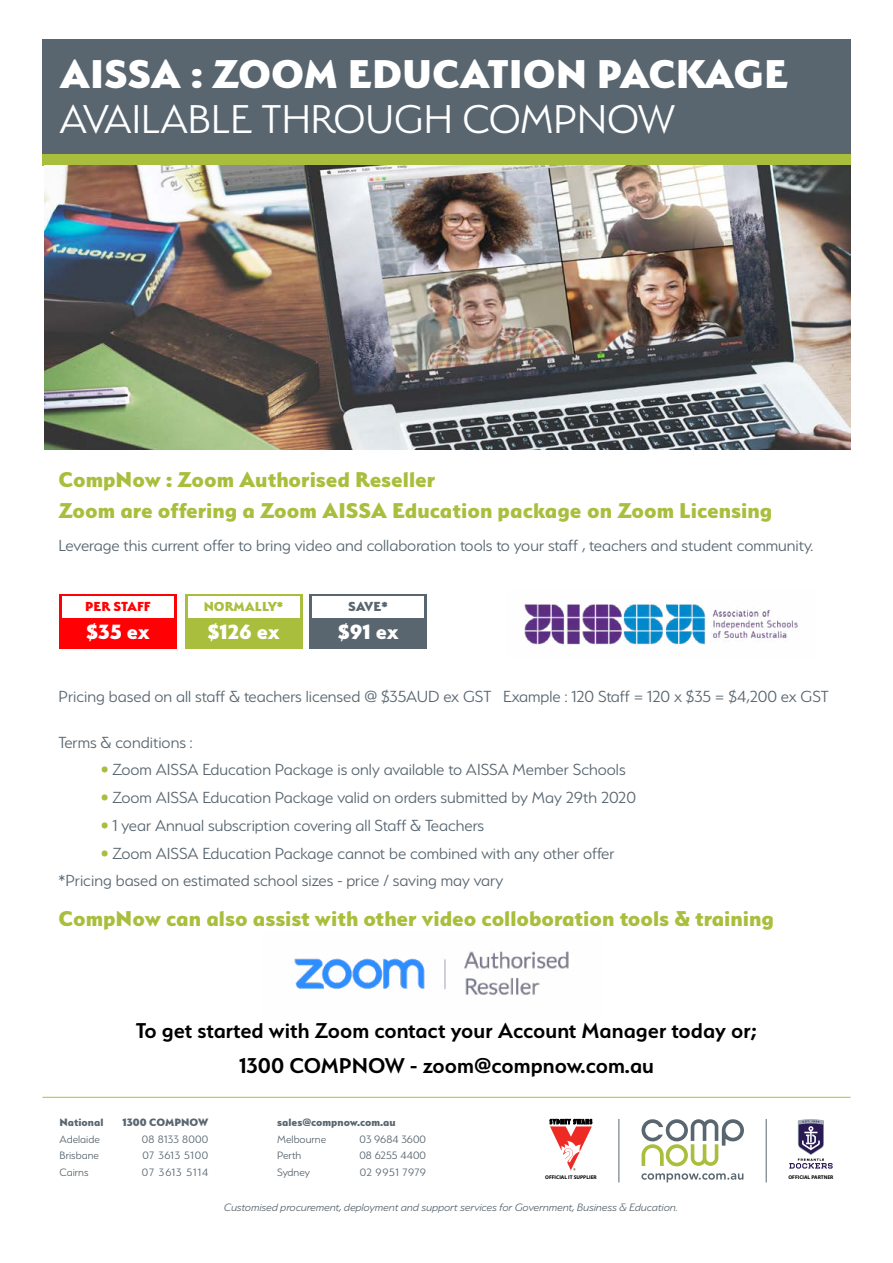
<style>
.page{position:relative;width:893px;height:1263px;background:#fff}
.page>*{position:absolute;margin:0;border:0;box-sizing:border-box;transform-origin:0 0}
.t1{font:800 45px "Serenity";color:#fff}
.t2{font:300 45px "Serenity";color:#fff}
.t3{font:800 24px/31.2px "Serenity";color:#aabe3d}
.t4{font:600 24px/35.5px "Serenity";color:#000;text-align:center}
.t5{font:800 23.1px "Serenity";letter-spacing:-.01em;color:#fff}
.t6{font:300 18px/27.8px "Serenity";color:#596670}
.t7{font:800 14.7px "Serenity";color:#aabe3d}
.t8{font:800 14.7px "Serenity";color:#ff0004}
.t9{font:800 14.7px "Serenity";color:#596670}
.t10{font:italic 300 12px "Serenity";color:#596670}
.t11{font:300 12px "Serenity";color:#596670}
.t12{font:800 12px "Serenity";color:#596670}
.t13{font:300 12px "Serenity";letter-spacing:.025em;color:#596670}
.t14{font:300 12px "Serenity";letter-spacing:.06em;color:#596670}
.t15{font:300 12px "Serenity";letter-spacing:.09em;color:#596670}
.t16{font:300 12px "Serenity";letter-spacing:.03em;color:#596670}
.t17{font:700 5.4px "Myriad Pro";color:#000}
.s1{color:#aabe3d}
</style>
<div class="page">
<div style="left:42px;top:39px;width:808px;height:121px;background:#596670"></div>
<div style="left:42px;top:154px;width:808px;height:11px;background:#aabe3d"></div>
<hr style="left:42px;top:1097px;width:808px;height:1px;background:#aabe3d">
<hr style="left:619px;top:1119px;width:1px;height:63px;background:#596670">
<hr style="left:766px;top:1119px;width:1px;height:63px;background:#596670">
<svg style="left:549px;top:1119px;width:44px;height:51px"></svg>
<svg style="left:641px;top:1119px;width:103px;height:47px"></svg>
<svg style="left:641px;top:1173px;width:102px;height:9px"></svg>
<svg style="left:789px;top:1119px;width:44px;height:49px"></svg>
<img style="left:44px;top:166px;width:806px;height:283px">
<img style="left:294px;top:951px;width:275px;height:44px">
<div style="left:59px;top:594px;width:118px;height:54px;background:#ff0004"></div>
<div style="left:185px;top:594px;width:117px;height:54px;background:#aabe3d"></div>
<div style="left:62px;top:597px;width:112px;height:21px;background:#fff"></div>
<div style="left:188px;top:597px;width:111px;height:21px;background:#fff"></div>
<div style="left:309px;top:594px;width:118px;height:54px;background:#596670"></div>
<div style="left:312px;top:597px;width:112px;height:21px;background:#fff"></div>
<img style="left:524px;top:604px;width:274px;height:41px">
<h1 class="t1" style="left:60px;top:48px;width:730px">AISSA : ZOOM EDUCATION PACKAGE</h1>
<h1 class="t2" style="left:60px;top:95px;width:617px">AVAILABLE THROUGH COMPNOW</h1>
<h2 class="t3" style="left:59px;top:463px;width:715px">CompNow : Zoom Authorised Reseller<br>Zoom are offering a Zoom AISSA Education package on Zoom Licensing</h2>
<p class="t6" style="left:59px;top:532px;width:756px">Leverage this current offer to bring video and collaboration tools to your staff , teachers and student community.</p>
<p class="t8" style="left:85px;top:598px;width:67px">PER STAFF</p>
<p class="t7" style="left:204px;top:598px;width:81px">NORMALLY*</p>
<p class="t5" style="left:86px;top:618px;width:65px">$35 ex</p>
<p class="t5" style="left:207px;top:618px;width:74px">$126 ex</p>
<p class="t9" style="left:348px;top:598px;width:41px">SAVE*</p>
<p class="t5" style="left:338px;top:618px;width:62px">$91 ex</p>
<p class="t6" style="left:59px;top:682px;width:772px">Pricing based on all staff &amp; teachers licensed @ $35AUD ex GST Example : 120 Staff = 120 x $35 = $4,200 ex GST</p>
<p class="t6" style="left:59px;top:728px;width:136px">Terms &amp; conditions :</p>
<p class="t6" style="left:101px;top:756px;width:526px"><span class="s1">•</span> Zoom AISSA Education Package is only available to AISSA Member Schools</p>
<p class="t6" style="left:101px;top:784px;width:536px"><span class="s1">•</span> Zoom AISSA Education Package valid on orders submitted by May 29th 2020</p>
<p class="t6" style="left:101px;top:811px;width:385px"><span class="s1">•</span> 1 year Annual subscription covering all Staff &amp; Teachers</p>
<p class="t6" style="left:59px;top:839px;width:557px;text-indent:43px"><span class="s1">•</span> Zoom AISSA Education Package cannot be combined with any other offer *Pricing based on estimated school sizes - price / saving may vary</p>
<h2 class="t3" style="left:59px;top:903px;width:717px">CompNow can also assist with other video colloboration tools &amp; training</h2>
<h2 class="t4" style="left:136px;top:1012px;width:623px">To get started with Zoom contact your Account Manager today or;<br>1300 COMPNOW - zoom@compnow.com.au</h2>
<p class="t12" style="left:60px;top:1116px;width:45px">National</p>
<p class="t12" style="left:123px;top:1116px;width:87px">1300 COMPNOW</p>
<p class="t11" style="left:60px;top:1133px;width:42px">Adelaide</p>
<p class="t13" style="left:142px;top:1133px;width:68px">08 8133 8000</p>
<p class="t11" style="left:60px;top:1149px;width:41px">Brisbane</p>
<p class="t14" style="left:142px;top:1149px;width:67px">07 3613 5100</p>
<p class="t11" style="left:60px;top:1166px;width:30px">Cairns</p>
<p class="t15" style="left:142px;top:1166px;width:68px">07 3613 5114</p>
<p class="t12" style="left:277px;top:1116px;width:120px">sales@compnow.com.au</p>
<p class="t11" style="left:277px;top:1133px;width:50px">Melbourne</p>
<p class="t11" style="left:359px;top:1133px;width:68px">03 9684 3600</p>
<p class="t11" style="left:277px;top:1149px;width:26px">Perth</p>
<p class="t11" style="left:359px;top:1149px;width:68px">08 6255 4400</p>
<p class="t11" style="left:277px;top:1166px;width:34px">Sydney</p>
<p class="t16" style="left:360px;top:1166px;width:68px">02 9951 7979</p>
<p class="t17" style="left:545px;top:1174px;width:53px">OFFICIAL IT SUPPLIER</p>
<p class="t17" style="left:788px;top:1174px;width:47px">OFFICIAL PARTNER</p>
<p class="t10" style="left:224px;top:1201px;width:455px">Customised procurement, deployment and support services for Government, Business &amp; Education.</p>
</div>
